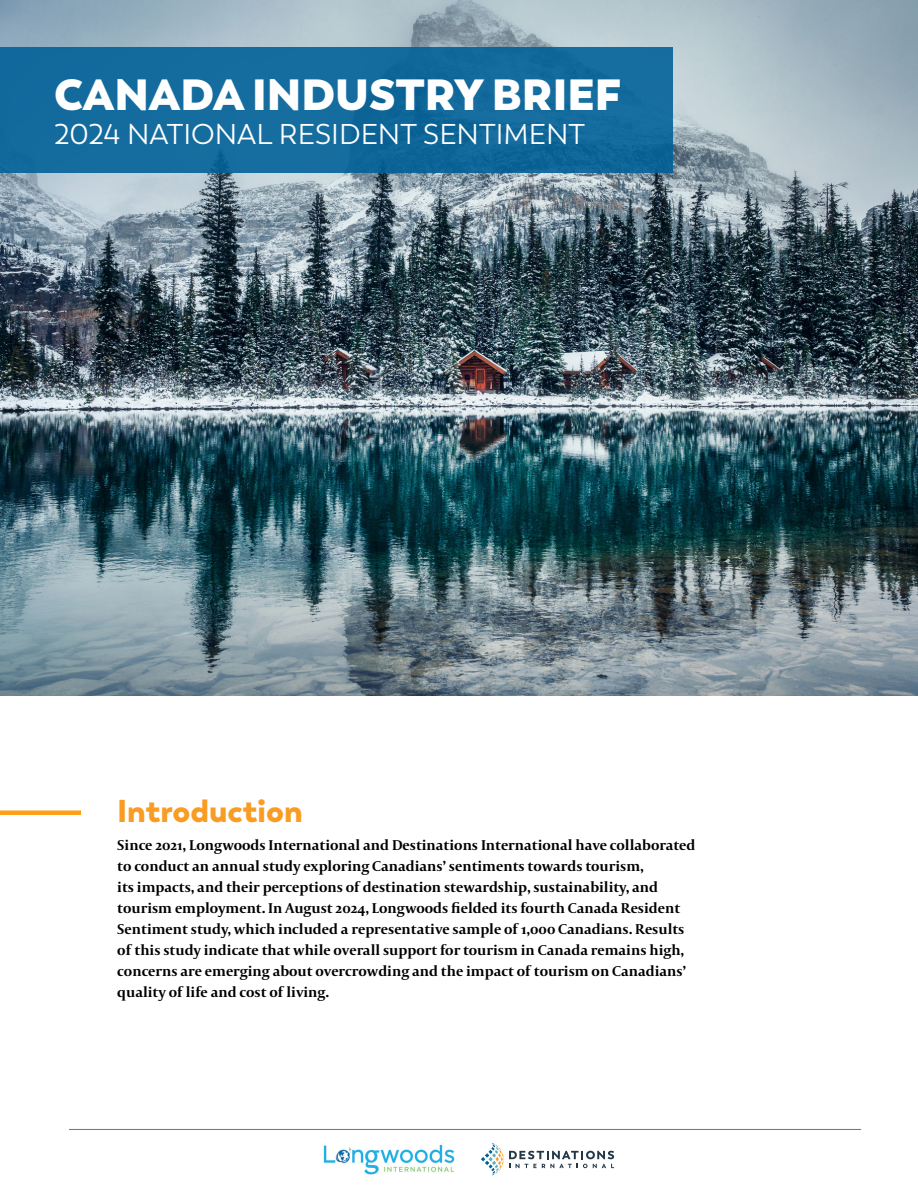
<style>
.page{position:relative;width:918px;height:1188px;background:#fff}
.page>*{position:absolute;margin:0;border:0;box-sizing:border-box;transform-origin:0 0}
.t1{font:800 43.5px "Trenda";color:#fff}
.t2{font:900 31.5px "Trenda";color:#f99c24}
.t3{font:28.5px "Trenda";color:#fff}
.t4{font:700 15px/21px "Capitolium 2";color:#000}
</style>
<div class="page">
<hr style="left:69px;top:1129px;width:792px;height:1px;background:#707374">
<img style="left:323px;top:1144px;width:132px;height:31px">
<svg style="left:481px;top:1143px;width:133px;height:33px"></svg>
<img style="left:1px;top:0;width:917px;height:696px">
<div style="left:0;top:47px;width:673px;height:126px;background:#146b9e"></div>
<div style="left:0;top:810px;width:81px;height:5px;background:#ff9e18"></div>
<h1 class="t1" style="left:54px;top:66px;width:569px">CANADA INDUSTRY BRIEF</h1>
<h3 class="t3" style="left:54px;top:118px;width:533px">2024 NATIONAL RESIDENT SENTIMENT</h3>
<h2 class="t2" style="left:117px;top:791px;width:187px">Introduction</h2>
<p class="t4" style="left:117px;top:834px;width:580px">Since 2021, Longwoods International and Destinations International have collaborated to conduct an annual study exploring Canadians’ sentiments towards tourism,<br>its impacts, and their perceptions of destination stewardship, sustainability, and tourism employment. In August 2024, Longwoods fielded its fourth Canada Resident Sentiment study, which included a representative sample of 1,000 Canadians. Results of this study indicate that while overall support for tourism in Canada remains high, concerns are emerging about overcrowding and the impact of tourism on Canadians’ quality of life and cost of living.</p>
</div>
